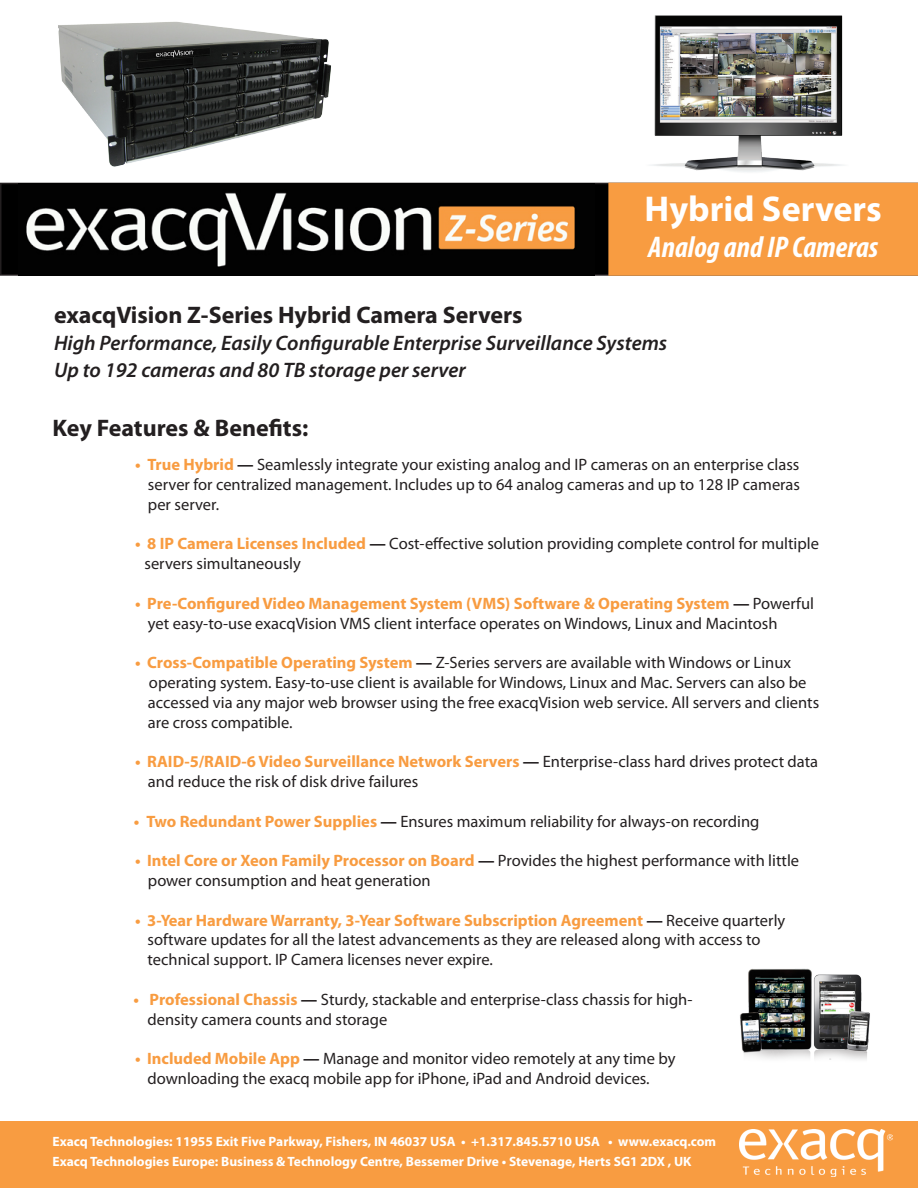
<style>
.page{position:relative;width:918px;height:1188px;background:#fff}
.page>*{position:absolute;margin:0;border:0;box-sizing:border-box;transform-origin:0 0}
.t1{font:700 36px "Myriad Pro";color:#fff}
.t2{font:italic 700 condensed 30px "Myriad Pro";color:#fff}
.t3{font:700 24px "Myriad Pro";color:#231f20}
.t4{font:italic 600 21px/27px "Myriad Pro";color:#231f20}
.t5{font:16.5px/19.8px "Myriad Pro";color:#231f20}
.t6{font:700 13.5px/19.8px "Myriad Pro";color:#fff}
.s1{font-weight:700;color:#f89c41}
.s2{font-weight:700}
</style>
<div class="page">
<div style="left:0;top:1121px;width:918px;height:67px;background:#f89c41"></div>
<div style="left:1px;top:183px;width:916px;height:92px;background:#000"></div>
<div style="left:609px;top:183px;width:308px;height:92px;background:#f89c41"></div>
<div style="left:608px;top:183px;width:310px;height:93px;border:2px solid #f89c41"></div>
<img style="left:58px;top:21px;width:273px;height:146px">
<img style="left:740px;top:968px;width:130px;height:92px">
<img style="left:740px;top:1130px;width:153px;height:46px">
<img style="left:651px;top:16px;width:192px;height:156px">
<img style="left:26px;top:192px;width:549px;height:75px">
<p class="t1" style="left:645px;top:185px;width:239px">Hybrid Servers</p>
<p class="t2" style="left:648px;top:228px;width:232px">Analog and IP Cameras</p>
<p class="t3" style="left:54px;top:299px;width:470px">exacqVision Z-Series Hybrid Camera Servers</p>
<p class="t4" style="left:54px;top:328px;width:615px">High Performance, Easily Configurable Enterprise Surveillance Systems<br>Up to 192 cameras and 80 TB storage per server</p>
<p class="t3" style="left:52px;top:412px;width:257px">Key Features &amp; Benefits:</p>
<p class="t5" style="left:148px;top:454px;width:654px;text-align:justify;text-indent:-13px"><span class="s1">• True Hybrid</span> <span class="s2">—</span> Seamlessly integrate your existing analog and IP cameras on an enterprise class server for centralized management. Includes up to 64 analog cameras and up to 128 IP cameras per server.</p>
<p class="t5" style="left:144px;top:534px;width:676px;text-indent:-9px"><span class="s1">• 8 IP Camera Licenses Included</span> <span class="s2">—</span> Cost-effective solution providing complete control for multiple servers simultaneously</p>
<p class="t5" style="left:148px;top:593px;width:668px;text-indent:-13px"><span class="s1">• Pre-Configured Video Management System (VMS) Software &amp; Operating System</span> <span class="s2">—</span> Powerful yet easy-to-use exacqVision VMS client interface operates on Windows, Linux and Macintosh</p>
<p class="t5" style="left:148px;top:652px;width:673px;text-indent:-13px"><span class="s1">• Cross-Compatible Operating System</span> <span class="s2">—</span> Z-Series servers are available with Windows or Linux operating system. Easy-to-use client is available for Windows, Linux and Mac. Servers can also be accessed via any major web browser using the free exacqVision web service. All servers and clients are cross compatible.</p>
<p class="t5" style="left:148px;top:751px;width:672px;text-indent:-13px"><span class="s1">• RAID-5/RAID-6 Video Surveillance Network Servers</span> <span class="s2">—</span> Enterprise-class hard drives protect data and reduce the risk of disk drive failures</p>
<p class="t5" style="left:134px;top:811px;width:627px"><span class="s1">• Two Redundant Power Supplies</span> <span class="s2">—</span> Ensures maximum reliability for always-on recording</p>
<p class="t5" style="left:148px;top:850px;width:653px;text-indent:-13px"><span class="s1">• Intel Core or Xeon Family Processor on Board</span> <span class="s2">—</span> Provides the highest performance with little power consumption and heat generation</p>
<p class="t5" style="left:147px;top:910px;width:639px;text-indent:-12px"><span class="s1">• 3-Year Hardware Warranty, 3-Year Software Subscription Agreement</span> <span class="s2">—</span> Receive quarterly software updates for all the latest advancements as they are released along with access to technical support. IP Camera licenses never expire.</p>
<p class="t5" style="left:147px;top:989px;width:547px;text-indent:-14px"><span class="s1">• Professional Chassis</span> <span class="s2">—</span> Sturdy, stackable and enterprise-class chassis for high&shy;density camera counts and storage</p>
<p class="t5" style="left:147px;top:1048px;width:530px;text-indent:-12px"><span class="s1">• Included Mobile App</span> <span class="s2">—</span> Manage and monitor video remotely at any time by downloading the exacq mobile app for iPhone, iPad and Android devices.</p>
<p class="t6" style="left:52px;top:1131px;width:665px">Exacq Technologies: 11955 Exit Five Parkway, Fishers, IN 46037 USA • +1.317.845.5710 USA • www.exacq.com<br>Exacq Technologies Europe: Business &amp; Technology Centre, Bessemer Drive • Stevenage, Herts SG1 2DX , UK</p>
</div>
